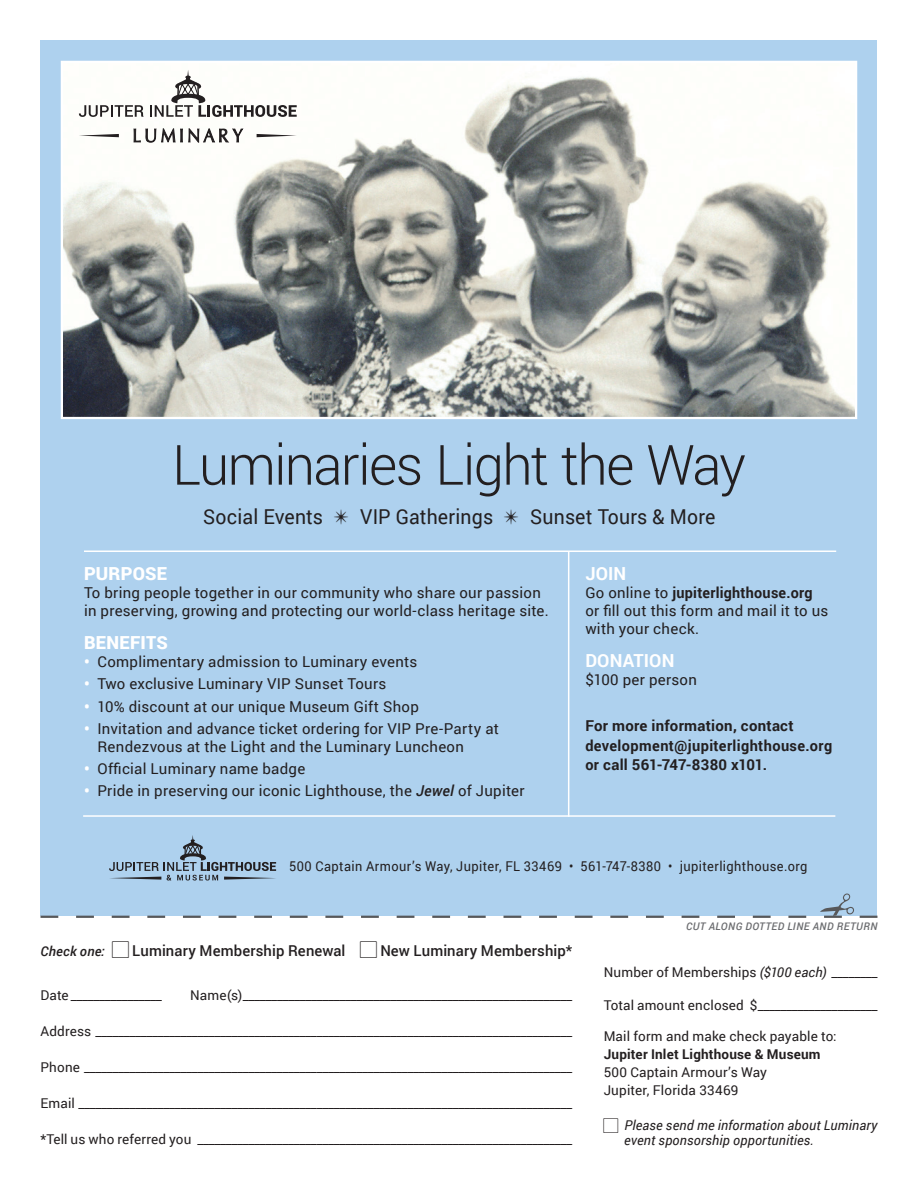
<style>
.page{position:relative;width:918px;height:1188px;background:#fff}
.page>*{position:absolute;margin:0;border:0;box-sizing:border-box;transform-origin:0 0}
.t1{font:300 55.5px "Roboto";letter-spacing:-.03em;color:#231f20}
.t2{font:20.55px "Roboto";letter-spacing:.005em;color:#231f20;scale:.95 1}
.t3{font:900 18px "Roboto";letter-spacing:.015em;color:#fff}
.t4{font:700 18px "Roboto";letter-spacing:.01em;color:#fff}
.t5{font:15px/18px "Roboto";letter-spacing:.02em;color:#231f20}
.t6{font:700 15px/19.5px "Roboto";letter-spacing:.02em;color:#231f20}
.t7{font:500 15px "Roboto";letter-spacing:.01em;color:#231f20}
.t8{font:13.5px/18px "Roboto";letter-spacing:.015em;color:#231f20}
.t9{font:13.5px "Roboto";letter-spacing:.035em;color:#231f20;scale:.95 1}
.t10{font:italic 13.5px/15px "Roboto";letter-spacing:.015em;color:#231f20}
.t11{font:700 13.5px "Roboto";letter-spacing:.01em;color:#231f20}
.t12{font:italic 500 10.5px "Roboto";letter-spacing:.05em;color:#6c6d70}
.s1{font-weight:900;color:#fff}
.s2{font-weight:500;font-style:italic}
.s3{font-weight:700}
.s4{font-style:italic;font-size:13.5px}
.s5{font-family:"Carta";font-weight:400;font-size:21px}
.s6{font-style:italic}
.s7{font-family:"Carta";font-style:normal;font-size:18.45px}
</style>
<div class="page">
<div style="left:40px;top:40px;width:838px;height:876px;background:#aed1ee"></div>
<img style="left:64px;top:64px;width:790px;height:352px">
<div style="left:61px;top:61px;width:796px;height:358px;border:2px solid #fff"></div>
<svg style="left:40px;top:893px;width:838px;height:25px"></svg>
<hr style="left:568px;top:551px;width:1px;height:266px;background:#fff">
<hr style="left:84px;top:550px;width:752px;height:2px;background:#fff">
<hr style="left:83px;top:815px;width:752px;height:2px;background:#fff">
<svg style="left:109px;top:835px;width:167px;height:46px"></svg>
<svg style="left:79px;top:70px;width:218px;height:72px"></svg>
<h1 class="t1" style="left:172px;top:427px;width:575px">Luminaries Light the Way</h1>
<h2 class="t2" style="left:203px;top:503px;width:128px">Social Events</h2>
<h2 class="t2" style="left:360px;top:503px;width:142px">VIP Gatherings</h2>
<h2 class="t2" style="left:530px;top:503px;width:196px">Sunset Tours &amp; More</h2>
<h3 class="t3" style="left:84px;top:561px;width:85px">PURPOSE</h3>
<p class="t5" style="left:84px;top:583px;width:466px">To bring people together in our community who share our passion in preserving, growing and protecting our world-class heritage site.</p>
<h3 class="t3" style="left:84px;top:630px;width:85px">BENEFITS</h3>
<p class="t5" style="left:84px;top:652px;width:335px"><span class="s1">•</span> Complimentary admission to Luminary events</p>
<p class="t5" style="left:84px;top:674px;width:304px"><span class="s1">•</span> Two exclusive Luminary VIP Sunset Tours</p>
<p class="t5" style="left:84px;top:697px;width:336px"><span class="s1">•</span> 10% discount at our unique Museum Gift Shop</p>
<p class="t5" style="left:98px;top:719px;width:403px;text-indent:-14px"><span class="s1">•</span> Invitation and advance ticket ordering for VIP Pre-Party at<br>Rendezvous at the Light and the Luminary Luncheon</p>
<p class="t5" style="left:84px;top:759px;width:223px"><span class="s1">•</span> Official Luminary name badge</p>
<p class="t5" style="left:84px;top:782px;width:442px"><span class="s1">•</span> Pride in preserving our iconic Lighthouse, the <span class="s2">Jewel</span> of Jupiter</p>
<h3 class="t4" style="left:585px;top:561px;width:42px">JOIN</h3>
<p class="t5" style="left:585px;top:583px;width:245px">Go online to <span class="s3">jupiterlighthouse.org </span>or fill out this form and mail it to us with your check.</p>
<h3 class="t4" style="left:585px;top:648px;width:91px">DONATION</h3>
<p class="t5" style="left:585px;top:670px;width:113px">$100 per person</p>
<p class="t6" style="left:585px;top:716px;width:248px">For more information, contact development@jupiterlighthouse.org or call 561-747-8380 x101.</p>
<p class="t9" style="left:289px;top:856px;width:547px">500 Captain Armour’s Way, Jupiter, FL 33469 • 561-747-8380 • jupiterlighthouse.org</p>
<p class="t7" style="left:40px;top:940px;width:533px"><span class="s4">Check one:</span> <span class="s5">l</span> Luminary Membership Renewal <span class="s5">l</span> New Luminary Membership*</p>
<p class="t8" style="left:40px;top:985px;width:123px">Date ________________</p>
<p class="t8" style="left:190px;top:985px;width:384px">Name(s) __________________________________________________________</p>
<p class="t8" style="left:40px;top:1021px;width:533px">Address ____________________________________________________________________________________</p>
<p class="t8" style="left:40px;top:1057px;width:533px">Phone ______________________________________________________________________________________</p>
<p class="t8" style="left:40px;top:1093px;width:533px">Email _______________________________________________________________________________________</p>
<p class="t8" style="left:40px;top:1129px;width:533px">*Tell us who referred you __________________________________________________________________</p>
<p class="t12" style="left:686px;top:919px;width:193px">CUT ALONG DOTTED LINE AND RETURN</p>
<p class="t8" style="left:604px;top:963px;width:275px">Number of Memberships <span class="s6">($100 each)</span> ________</p>
<p class="t8" style="left:604px;top:996px;width:275px">Total amount enclosed $_____________________</p>
<p class="t8" style="left:604px;top:1027px;width:235px">Mail form and make check payable to:</p>
<p class="t11" style="left:604px;top:1045px;width:218px">Jupiter Inlet Lighthouse &amp; Museum</p>
<p class="t8" style="left:604px;top:1063px;width:165px">500 Captain Armour’s Way<br>Jupiter, Florida 33469</p>
<p class="t10" style="left:624px;top:1118px;width:255px;text-indent:-21px"><span class="s7">l</span> Please send me information about Luminary event sponsorship opportunities.</p>
</div>
